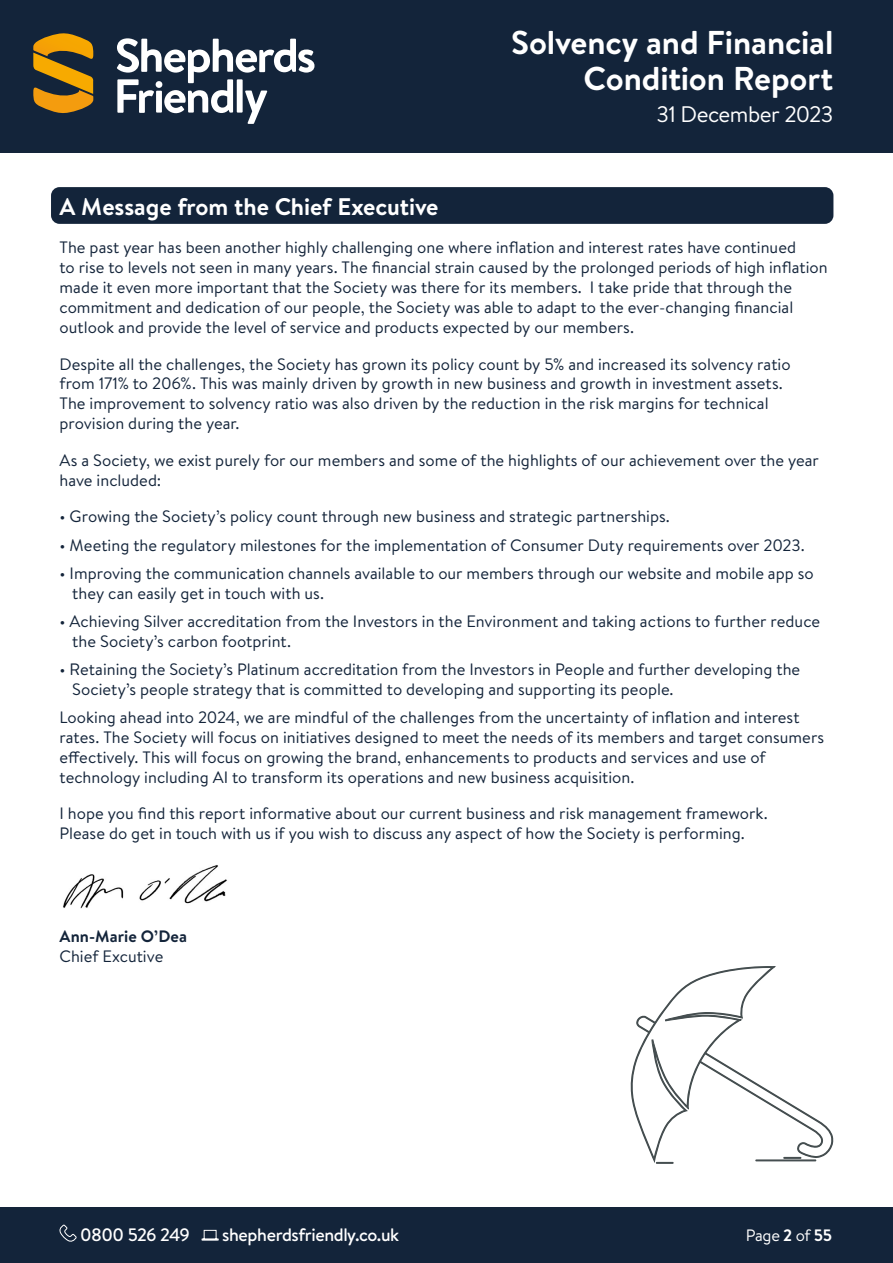
<style>
.page{position:relative;width:893px;height:1263px;background:#fff}
.page>*{position:absolute;margin:0;border:0;box-sizing:border-box;transform-origin:0 0}
.t1{font:700 33px/36px "Brandon Text";letter-spacing:-.005em;color:#fff;text-align:right}
.t2{font:700 24px "Brandon Text";letter-spacing:-.005em;color:#fff}
.t3{font:22.5px "Brandon Text";letter-spacing:-.02em;color:#fff}
.t4{font:500 18px "Brandon Text";letter-spacing:-.025em;color:#fff}
.t5{font:500 18px "Brandon Text";letter-spacing:-.045em;color:#fff}
.t6{font:16.5px/19.8px "Brandon Text";color:#13243a}
.t7{font:700 16.5px "Brandon Text";letter-spacing:.005em;color:#13243a}
.t8{font:16.5px "Brandon Text";letter-spacing:-.02em;color:#fff}
.s1{font-weight:700}
</style>
<div class="page">
<div style="left:0;top:1208px;width:893px;height:55px;background:#13243a"></div>
<svg style="left:59px;top:1224px;width:18px;height:18px"></svg>
<svg style="left:201px;top:1229px;width:18px;height:12px"></svg>
<div style="left:0;top:0;width:893px;height:153px;background:#13243a"></div>
<svg style="left:33px;top:33px;width:61px;height:80px"></svg>
<svg style="left:117px;top:38px;width:197px;height:86px"></svg>
<div style="left:51px;top:187px;width:782px;height:37px;background:#13243a;border-radius:9px"></div>
<img style="left:63px;top:865px;width:164px;height:44px">
<svg style="left:630px;top:966px;width:203px;height:198px"></svg>
<h1 class="t1" style="left:511px;top:24px;width:324px">Solvency and Financial<br>Condition Report</h1>
<h3 class="t3" style="left:656px;top:98px;width:179px">31 December 2023</h3>
<h2 class="t2" style="left:60px;top:190px;width:380px">A Message from the Chief Executive</h2>
<p class="t6" style="left:60px;top:237px;width:770px">The past year has been another highly challenging one where inflation and interest rates have continued<br>to rise to levels not seen in many years. The financial strain caused by the prolonged periods of high inflation made it even more important that the Society was there for its members. I take pride that through the commitment and dedication of our people, the Society was able to adapt to the ever-changing financial outlook and provide the level of service and products expected by our members.</p>
<p class="t6" style="left:60px;top:353px;width:733px">Despite all the challenges, the Society has grown its policy count by 5% and increased its solvency ratio from 171% to 206%. This was mainly driven by growth in new business and growth in investment assets.<br>The improvement to solvency ratio was also driven by the reduction in the risk margins for technical provision during the year.</p>
<p class="t6" style="left:60px;top:450px;width:761px">As a Society, we exist purely for our members and some of the highlights of our achievement over the year have included:</p>
<p class="t6" style="left:60px;top:506px;width:612px">• Growing the Society’s policy count through new business and strategic partnerships.</p>
<p class="t6" style="left:60px;top:534px;width:747px">• Meeting the regulatory milestones for the implementation of Consumer Duty requirements over 2023.</p>
<p class="t6" style="left:72px;top:563px;width:743px;text-indent:-13px">• Improving the communication channels available to our members through our website and mobile app so they can easily get in touch with us.</p>
<p class="t6" style="left:72px;top:611px;width:749px;text-indent:-13px">• Achieving Silver accreditation from the Investors in the Environment and taking actions to further reduce the Society’s carbon footprint.</p>
<p class="t6" style="left:72px;top:659px;width:729px;text-indent:-13px">• Retaining the Society’s Platinum accreditation from the Investors in People and further developing the<br>Society’s people strategy that is committed to developing and supporting its people.</p>
<p class="t6" style="left:60px;top:707px;width:766px">Looking ahead into 2024, we are mindful of the challenges from the uncertainty of inflation and interest rates. The Society will focus on initiatives designed to meet the needs of its members and target consumers effectively. This will focus on growing the brand, enhancements to products and services and use of technology including AI to transform its operations and new business acquisition.</p>
<p class="t6" style="left:60px;top:803px;width:710px">I hope you find this report informative about our current business and risk management framework.<br>Please do get in touch with us if you wish to discuss any aspect of how the Society is performing.</p>
<p class="t7" style="left:60px;top:925px;width:129px">Ann-Marie O’Dea</p>
<p class="t6" style="left:60px;top:945px;width:105px">Chief Excutive</p>
<p class="t5" style="left:80px;top:1222px;width:111px">0800 526 249</p>
<p class="t4" style="left:222px;top:1222px;width:178px">shepherdsfriendly.co.uk</p>
<p class="t8" style="left:746px;top:1223px;width:88px">Page <span class="s1">2</span> of <span class="s1">55</span></p>
</div>
